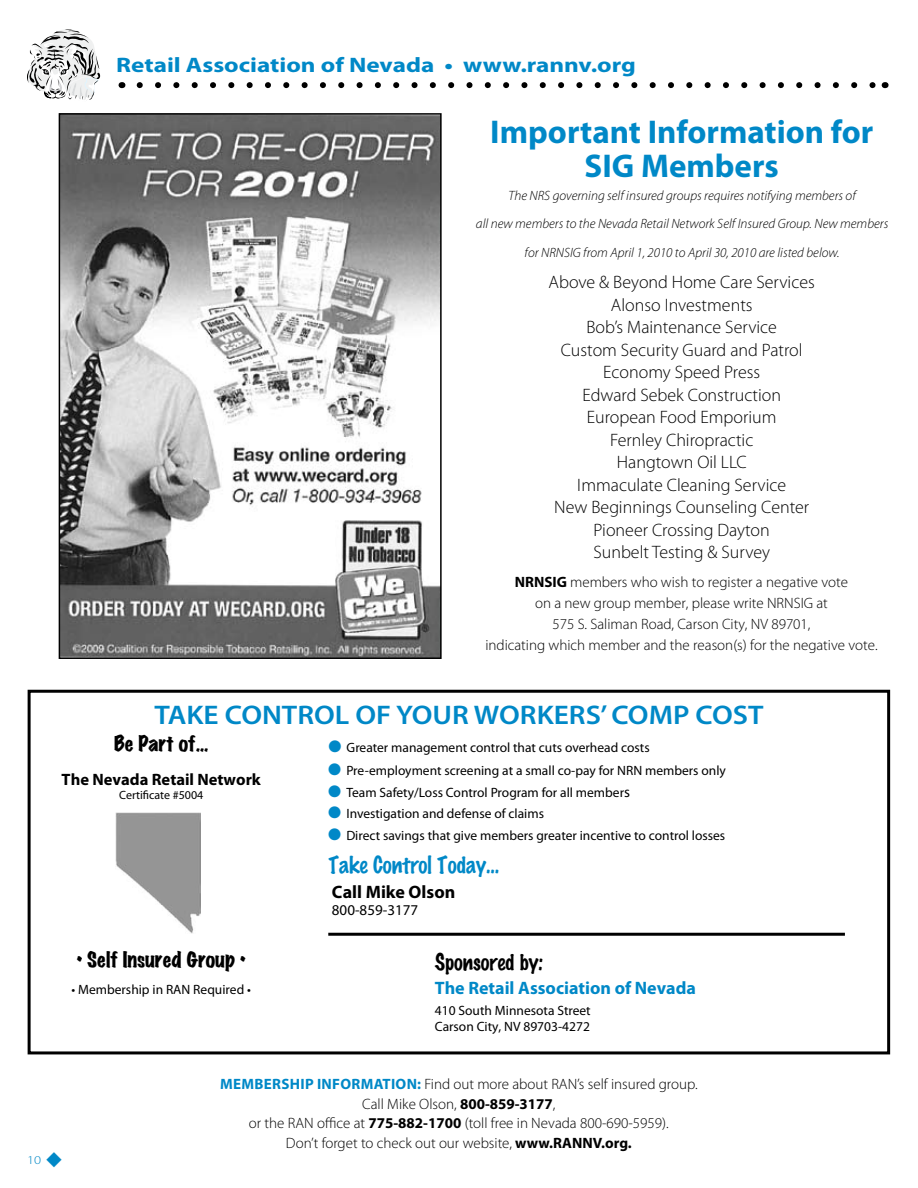
<style>
.page{position:relative;width:918px;height:1188px;background:#fff}
.page>*{position:absolute;margin:0;border:0;box-sizing:border-box;transform-origin:0 0}
.t1{font:700 33px/34.5px "Myriad Pro";color:#0088c7;text-align:center}
.t2{font:600 27px "Myriad Pro";color:#0088c7;scale:1.09 1}
.t3{font:100 21.75px "Marker Felt";color:#0088c7}
.t4{font:700 21px "Myriad Pro";color:#0088c7;scale:1.2 1}
.t5{font:100 21px "Marker Felt";color:#000}
.t6{font:expanded 19.5px "Marker Felt";color:#000}
.t7{font:300 18px/22.5px "Myriad Pro";color:#000;text-align:center}
.t8{font:700 18px "Myriad Pro";color:#0088c7}
.t9{font:700 18px "Myriad Pro";color:#000}
.t10{font:700 16.5px "Myriad Pro";color:#000}
.t11{font:300 15px/19.5px "Myriad Pro";color:#000;text-align:center}
.t12{font:15px "Myriad Pro";color:#000}
.t13{font:13.5px/16.2px "Myriad Pro";color:#000}
.t14{font:italic 300 13.5px/28.5px "Myriad Pro";color:#000;text-align:center}
.t15{font:12px "Myriad Pro";color:#000}
.t16{font:300 12px "Myriad Pro";color:#0088c7;scale:1.2 1}
.s1{font-weight:700}
.s2{color:#0088c7}
.s3{font-size:15px}
.s4{font-weight:700;color:#0088c7}
</style>
<div class="page">
<svg style="left:27px;top:29px;width:73px;height:71px"></svg>
<svg style="left:140px;top:82px;width:736px;height:6px"></svg>
<div style="left:28px;top:690px;width:862px;height:364px;border:3px solid #000"></div>
<hr style="left:328px;top:933px;width:517px;height:3px;background:#000">
<img style="left:115px;top:813px;width:85px;height:120px">
<img style="left:62px;top:116px;width:377px;height:540px">
<div style="left:59px;top:113px;width:383px;height:546px;border:2px solid #000"></div>
<h3 class="t4" style="left:116px;top:51px;width:435px">Retail Association of Nevada • www.rannv.org</h3>
<h1 class="t1" style="left:490px;top:114px;width:385px">Important Information for<br>SIG Members</h1>
<p class="t14" style="left:476px;top:181px;width:414px">The NRS governing self insured groups requires notifying members of<br>all new members to the Nevada Retail Network Self Insured Group. New members for NRNSIG from April 1, 2010 to April 30, 2010 are listed below.</p>
<p class="t7" style="left:549px;top:271px;width:268px">Above &amp; Beyond Home Care Services<br>Alonso Investments<br>Bob’s Maintenance Service<br>Custom Security Guard and Patrol<br>Economy Speed Press<br>Edward Sebek Construction<br>European Food Emporium<br>Fernley Chiropractic<br>Hangtown Oil LLC<br>Immaculate Cleaning Service<br>New Beginnings Counseling Center<br>Pioneer Crossing Dayton<br>Sunbelt Testing &amp; Survey</p>
<p class="t11" style="left:485px;top:572px;width:394px;line-height:21px"><span class="s1">NRNSIG</span> members who wish to register a negative vote<br>on a new group member, please write NRNSIG at<br>575 S. Saliman Road, Carson City, NV 89701,<br>indicating which member and the reason(s) for the negative vote.</p>
<h2 class="t2" style="left:154px;top:698px;width:560px">TAKE CONTROL OF YOUR WORKERS’ COMP COST</h2>
<h3 class="t6" style="left:114px;top:729px;width:96px">Be Part of…</h3>
<p class="t13" style="left:329px;top:740px;width:323px"><span class="s2">●</span> Greater management control that cuts overhead costs</p>
<p class="t10" style="left:62px;top:769px;width:201px">The Nevada Retail Network</p>
<p class="t15" style="left:119px;top:788px;width:86px">Certificate #5004</p>
<p class="t13" style="left:328px;top:763px;width:399px"><span class="s2">●</span> Pre-employment screening at a small co-pay for NRN members only</p>
<p class="t13" style="left:328px;top:784px;width:303px"><span class="s2">●</span> Team Safety/Loss Control Program for all member<span class="s3">s</span></p>
<p class="t13" style="left:328px;top:805px;width:217px"><span class="s2">●</span> Investigation and defense of claims</p>
<h3 class="t6" style="left:77px;top:945px;width:171px">• Self Insured Group •</h3>
<p class="t13" style="left:72px;top:981px;width:181px">• Membership in RAN Required •</p>
<p class="t13" style="left:328px;top:827px;width:399px"><span class="s2">●</span> Direct savings that give members greater incentive to control losses</p>
<h3 class="t3" style="left:329px;top:849px;width:172px">Take Control Today…</h3>
<p class="t9" style="left:332px;top:881px;width:125px">Call Mike Olson</p>
<p class="t12" style="left:332px;top:901px;width:88px">800-859-3177</p>
<h3 class="t5" style="left:435px;top:947px;width:110px">Sponsored by:</h3>
<p class="t8" style="left:435px;top:977px;width:263px">The Retail Association of Nevada</p>
<p class="t13" style="left:435px;top:1002px;width:157px">410 South Minnesota Street<br>Carson City, NV 89703-4272</p>
<p class="t16" style="left:27px;top:1153px;width:31px">10 ◆</p>
<p class="t11" style="left:220px;top:1075px;width:479px"><span class="s4">Membership Information:</span> Find out more about RAN’s self insured group.<br>Call Mike Olson, <span class="s1">800-859-3177</span>,<br>or the RAN office at <span class="s1">775-882-1700</span> (toll free in Nevada 800-690-5959).<br>Don’t forget to check out our website, <span class="s1">www.RANNV.org.</span></p>
</div>
